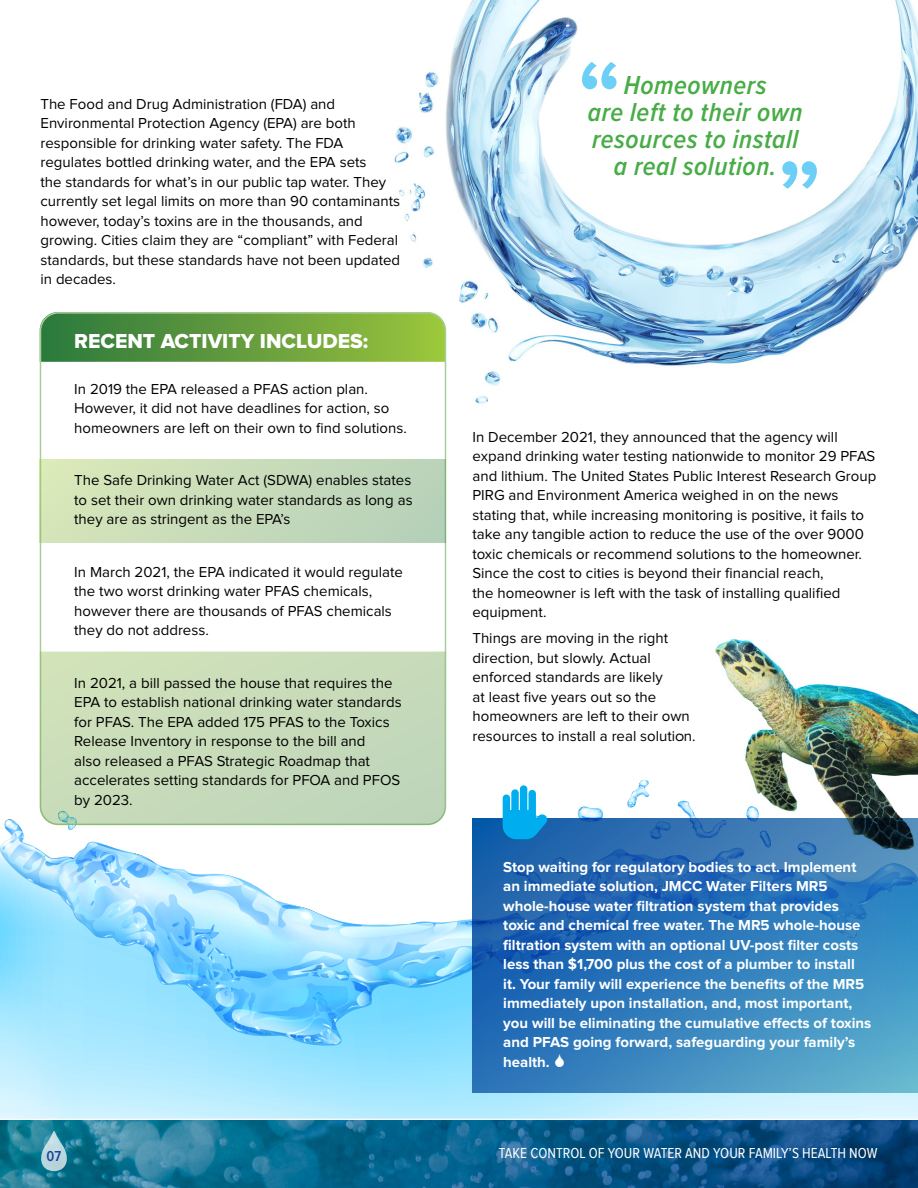
<style>
.page{position:relative;width:918px;height:1188px;background:#fff}
.page>*{position:absolute;margin:0;border:0;box-sizing:border-box;transform-origin:0 0}
.Headline_Treatment{font:600 108px "Proxima Nova Cond";color:#6dcff6}
.t1{font:italic 600 27px/27px "Proxima Nova Cond";letter-spacing:.02em;color:#48ac47;text-align:center}
.JMCC_Subhead_Treatme{font:21px "Proxima Nova Extrabld";color:#fff}
.Body_Copy{font:15px/19.5px "Proxima Nova";color:#000}
.Call_Out_Body_Copy_W{font:700 15px/19.5px "Proxima Nova";color:#fff}
.t2{font:15px "Proxima Nova Cond";color:#fff}
.t3{font:600 15px "Proxima Nova Cond";color:#25409a}
</style>
<div class="page">
<img style="left:0;top:1120px;width:918px;height:68px">
<svg style="left:38px;top:1131px;width:32px;height:40px"></svg>
<svg style="left:0;top:1044px;width:918px;height:75px;background:#b5ebfe"></svg>
<img style="left:394px;top:0;width:524px;height:414px">
<svg style="left:40px;top:312px;width:406px;height:50px;background:#67a042"></svg>
<div style="left:472px;top:819px;width:446px;height:274px;background:linear-gradient(to right,#266db5,#65b6cf)"></div>
<svg style="left:594px;top:0;width:264px;height:214px"></svg>
<svg style="left:0;top:780px;width:918px;height:264px"></svg>
<div style="left:40px;top:459px;width:406px;height:83px;background:linear-gradient(to right,#d8e7ba,#b7d0b9)"></div>
<svg style="left:40px;top:652px;width:406px;height:173px;background:#c6dbb9"></svg>
<img style="left:683px;top:638px;width:235px;height:217px">
<svg style="left:555px;top:1053px;width:9px;height:14px"></svg>
<p class="Body_Copy" style="left:40px;top:95px;width:361px">The Food and Drug Administration (FDA) and Environmental Protection Agency (EPA) are both responsible for drinking water safety. The FDA regulates bottled drinking water, and the EPA sets<br>the standards for what’s in our public tap water. They currently set legal limits on more than 90 contaminants however, today’s toxins are in the thousands, and growing. Cities claim they are “compliant” with Federal standards, but these standards have not been updated in decades.</p>
<p class="JMCC_Subhead_Treatme" style="left:74px;top:332px;width:295px">RECENT ACTIVITY INCLUDES:</p>
<p class="Body_Copy" style="left:74px;top:380px;width:334px">In 2019 the EPA released a PFAS action plan.<br>However, it did not have deadlines for action, so homeowners are left on their own to find solutions.</p>
<p class="Body_Copy" style="left:74px;top:471px;width:340px;text-align:justify">The Safe Drinking Water Act (SDWA) enables states to set their own drinking water standards as long as they are as stringent as the EPA’s</p>
<p class="Body_Copy" style="left:74px;top:563px;width:330px">In March 2021, the EPA indicated it would regulate the two worst drinking water PFAS chemicals, however there are thousands of PFAS chemicals they do not address.</p>
<p class="Body_Copy" style="left:74px;top:674px;width:329px">In 2021, a bill passed the house that requires the EPA to establish national drinking water standards for PFAS. The EPA added 175 PFAS to the Toxics Release Inventory in response to the bill and<br>also released a PFAS Strategic Roadmap that accelerates setting standards for PFOA and PFOS by 2023.</p>
<p class="Headline_Treatment" style="left:577px;top:50px;width:47px">“</p>
<p class="t1" style="left:588px;top:71px;width:216px">Homeowners<br>are left to their own resources to install a real solution.</p>
<p class="Headline_Treatment" style="left:776px;top:149px;width:47px">”</p>
<p class="Body_Copy" style="left:472px;top:428px;width:405px">In December 2021, they announced that the agency will expand drinking water testing nationwide to monitor 29 PFAS and lithium. The United States Public Interest Research Group PIRG and Environment America weighed in on the news stating that, while increasing monitoring is positive, it fails to take any tangible action to reduce the use of the over 9000 toxic chemicals or recommend solutions to the homeowner.<br>Since the cost to cities is beyond their financial reach,<br>the homeowner is left with the task of installing qualified equipment.</p>
<p class="Body_Copy" style="left:472px;top:629px;width:225px">Things are moving in the right direction, but slowly. Actual enforced standards are likely<br>at least five years out so the homeowners are left to their own resources to install a real solution.</p>
<p class="Call_Out_Body_Copy_W" style="left:503px;top:858px;width:370px">Stop waiting for regulatory bodies to act. Implement an immediate solution, JMCC Water Filters MR5 whole-house water filtration system that provides toxic and chemical free water. The MR5 whole-house filtration system with an optional UV-post filter costs less than $1,700 plus the cost of a plumber to install<br>it. Your family will experience the benefits of the MR5 immediately upon installation, and, most important, you will be eliminating the cumulative effects of toxins and PFAS going forward, safeguarding your family’s health.</p>
<p class="t3" style="left:47px;top:1149px;width:16px">07</p>
<p class="t2" style="left:499px;top:1147px;width:380px">TAKE CONTROL OF YOUR WATER AND YOUR FAMILY’S HEALTH NOW</p>
</div>
